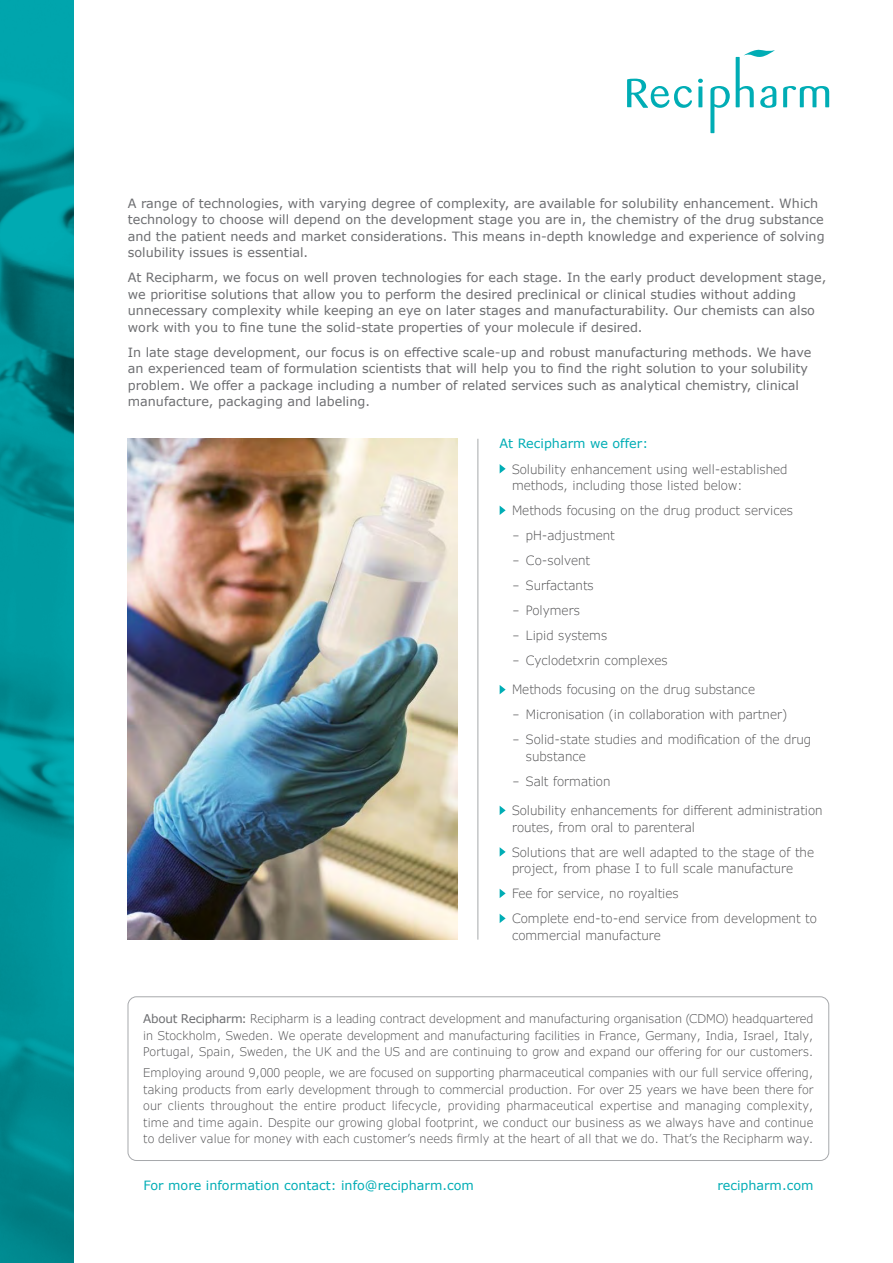
<style>
.page{position:relative;width:893px;height:1263px;background:#fff}
.page>*{position:absolute;margin:0;border:0;box-sizing:border-box;transform-origin:0 0}
.t1{font:12.75px/16.5px "Verdana";color:#6d6e71}
.t2{font:300 12.75px/16.5px "Verdana Pro";color:#4d4d4f}
.t3{font:12.75px "Verdana";color:#00adb5}
.t4{font:300 12px/16.5px "Verdana Pro";letter-spacing:.01em;color:#4d4d4f;text-align:justify}
.s1{font-family:"Verdana";font-weight:400;color:#6d6e71}
</style>
<div class="page">
<svg style="left:627px;top:79px;width:65px;height:29px"></svg>
<svg style="left:698px;top:86px;width:4px;height:21px"></svg>
<svg style="left:698px;top:79px;width:5px;height:4px"></svg>
<svg style="left:710px;top:86px;width:20px;height:47px"></svg>
<svg style="left:736px;top:50px;width:40px;height:58px"></svg>
<svg style="left:783px;top:86px;width:46px;height:21px"></svg>
<svg style="left:0;top:0;width:74px;height:1263px;background:#008f96"></svg>
<div style="left:128px;top:996px;width:701px;height:165px;border:1px solid #a7a9ac;border-radius:9px"></div>
<hr style="left:477px;top:439px;width:1px;height:501px;background:#a7a9ac">
<svg style="left:500px;top:464px;width:6px;height:9px"></svg>
<svg style="left:500px;top:506px;width:6px;height:9px"></svg>
<svg style="left:500px;top:685px;width:6px;height:9px"></svg>
<svg style="left:500px;top:806px;width:6px;height:9px"></svg>
<svg style="left:500px;top:847px;width:6px;height:10px"></svg>
<svg style="left:500px;top:889px;width:6px;height:9px"></svg>
<svg style="left:500px;top:914px;width:6px;height:9px"></svg>
<img style="left:127px;top:439px;width:330px;height:501px">
<p class="t1" style="left:128px;top:195px;width:698px">A range of technologies, with varying degree of complexity, are available for solubility enhancement. Which technology to choose will depend on the development stage you are in, the chemistry of the drug substance and the patient needs and market considerations. This means in-depth knowledge and experience of solving solubility issues is essential.</p>
<p class="t1" style="left:128px;top:269px;width:700px">At Recipharm, we focus on well proven technologies for each stage. In the early product development stage, we prioritise solutions that allow you to perform the desired preclinical or clinical studies without adding unnecessary complexity while keeping an eye on later stages and manufacturability. Our chemists can also work with you to fine tune the solid-state properties of your molecule if desired.</p>
<p class="t1" style="left:128px;top:344px;width:685px">In late stage development, our focus is on effective scale-up and robust manufacturing methods. We have an experienced team of formulation scientists that will help you to find the right solution to your solubility problem. We offer a package including a number of related services such as analytical chemistry, clinical manufacture, packaging and labeling.</p>
<p class="t3" style="left:500px;top:436px;width:150px">At Recipharm we offer:</p>
<p class="t2" style="left:512px;top:461px;width:277px">Solubility enhancement using well-established methods, including those listed below:</p>
<p class="t2" style="left:512px;top:502px;width:283px">Methods focusing on the drug product services</p>
<p class="t2" style="left:512px;top:527px;width:104px">– pH-adjustment</p>
<p class="t2" style="left:512px;top:552px;width:79px">– Co-solvent</p>
<p class="t2" style="left:512px;top:577px;width:83px">– Surfactants</p>
<p class="t2" style="left:512px;top:602px;width:69px">– Polymers</p>
<p class="t2" style="left:512px;top:627px;width:96px">– Lipid systems</p>
<p class="t2" style="left:512px;top:652px;width:157px">– Cyclodetxrin complexes</p>
<p class="t2" style="left:512px;top:682px;width:245px">Methods focusing on the drug substance</p>
<p class="t2" style="left:512px;top:707px;width:276px">– Micronisation (in collaboration with partner)</p>
<p class="t2" style="left:526px;top:732px;width:287px;text-indent:-13px">– Solid-state studies and modification of the drug substance</p>
<p class="t2" style="left:512px;top:773px;width:100px">– Salt formation</p>
<p class="t2" style="left:512px;top:802px;width:312px">Solubility enhancements for different administration routes, from oral to parenteral</p>
<p class="t2" style="left:512px;top:844px;width:304px">Solutions that are well adapted to the stage of the project, from phase I to full scale manufacture</p>
<p class="t2" style="left:512px;top:881px;width:306px;line-height:25px">Fee for service, no royalties<br>Complete end-to-end service from development to</p>
<p class="t2" style="left:512px;top:927px;width:150px">commercial manufacture</p>
<p class="t4" style="left:143px;top:1011px;width:672px"><span class="s1">About Recipharm:</span> Recipharm is a leading contract development and manufacturing organisation (CDMO) headquartered in Stockholm, Sweden. We operate development and manufacturing facilities in France, Germany, India, Israel, Italy, Portugal, Spain, Sweden, the UK and the US and are continuing to grow and expand our offering for our customers.</p>
<p class="t4" style="left:143px;top:1064px;width:672px">Employing around 9,000 people, we are focused on supporting pharmaceutical companies with our full service offering, taking products from early development through to commercial production. For over 25 years we have been there for our clients throughout the entire product lifecycle, providing pharmaceutical expertise and managing complexity, time and time again. Despite our growing global footprint, we conduct our business as we always have and continue to deliver value for money with each customer’s needs firmly at the heart of all that we do. That’s the Recipharm way.</p>
<p class="t3" style="left:144px;top:1177px;width:332px">For more information contact: info@recipharm.com</p>
<p class="t3" style="left:717px;top:1177px;width:98px">recipharm.com</p>
</div>
